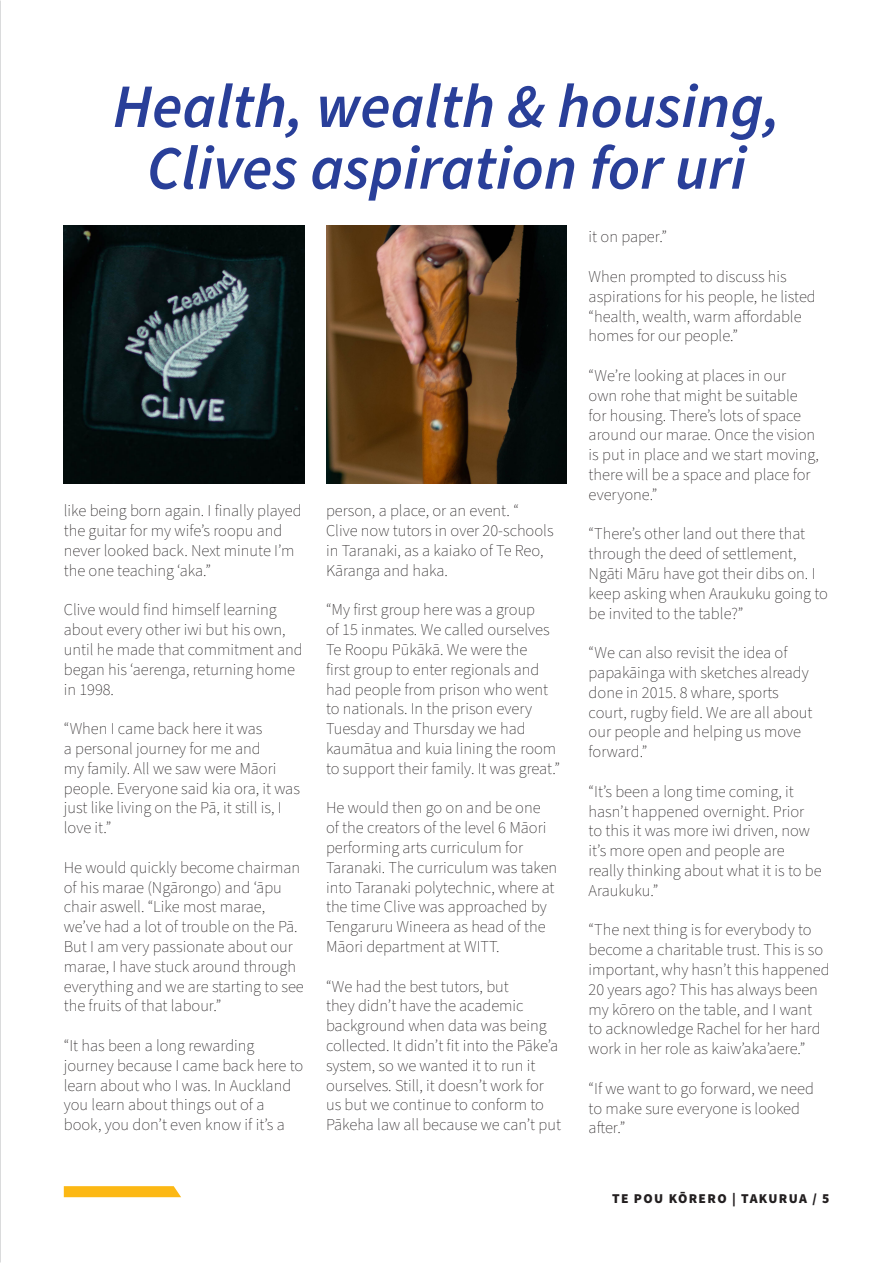
<style>
.page{position:relative;width:893px;height:1263px;background:#fff}
.page>*{position:absolute;margin:0;border:0;box-sizing:border-box;transform-origin:0 0}
.t1{font:italic 600 61.65px/61.7px "Source Sans Pro";color:#293f99;text-align:center}
.t2{font:200 16.5px/19.8px "Source Sans Pro";color:#231f20}
.t3{font:900 13.5px "Source Sans Pro";letter-spacing:.1em;color:#231f20}
</style>
<div class="page">
<img style="left:0;top:0;width:1px;height:1263px">
<svg style="left:64px;top:1186px;width:117px;height:11px"></svg>
<img style="left:64px;top:225px;width:241px;height:258px">
<img style="left:326px;top:225px;width:241px;height:258px">
<h1 class="t1" style="left:113px;top:78px;width:669px">Health, wealth &amp; housing,<br>Clives aspiration for uri</h1>
<p class="t2" style="left:64px;top:502px;width:239px">like being born again. I finally played the guitar for my wife’s roopu and never looked back. Next minute I’m the one teaching ‘aka.”</p>
<p class="t2" style="left:64px;top:601px;width:240px">Clive would find himself learning about every other iwi but his own, until he made that commitment and began his ‘aerenga, returning home in 1998.</p>
<p class="t2" style="left:64px;top:719px;width:238px">“When I came back here it was<br>a personal journey for me and<br>my family. All we saw were Māori people. Everyone said kia ora, it was just like living on the Pā, it still is, I love it.”</p>
<p class="t2" style="left:64px;top:858px;width:241px">He would quickly become chairman of his marae (Ngārongo) and ‘āpu chair aswell. “Like most marae, we’ve had a lot of trouble on the Pā.<br>But I am very passionate about our marae, I have stuck around through everything and we are starting to see the fruits of that labour.”</p>
<p class="t2" style="left:64px;top:1036px;width:241px">“It has been a long rewarding journey because I came back here to learn about who I was. In Auckland you learn about things out of a book, you don’t even know if it’s a</p>
<p class="t2" style="left:326px;top:502px;width:229px">person, a place, or an event. “<br>Clive now tutors in over 20-schools in Taranaki, as a kaiako of Te Reo,<br>Kāranga and haka.</p>
<p class="t2" style="left:326px;top:601px;width:236px">“My first group here was a group<br>of 15 inmates. We called ourselves<br>Te Roopu Pūkākā. We were the<br>first group to enter regionals and had people from prison who went to nationals. In the prison every<br>Tuesday and Thursday we had kaumātua and kuia lining the room to support their family. It was great.”</p>
<p class="t2" style="left:326px;top:799px;width:233px">He would then go on and be one of the creators of the level 6 Māori performing arts curriculum for<br>Taranaki. The curriculum was taken into Taranaki polytechnic, where at the time Clive was approached by<br>Tengaruru Wineera as head of the<br>Māori department at WITT.</p>
<p class="t2" style="left:326px;top:977px;width:236px">“We had the best tutors, but<br>they didn’t have the academic background when data was being collected. It didn’t fit into the Pāke’a system, so we wanted it to run it ourselves. Still, it doesn’t work for us but we continue to conform to<br>Pākeha law all because we can’t put</p>
<p class="t2" style="left:588px;top:228px;width:80px">it on paper.”</p>
<p class="t2" style="left:588px;top:267px;width:229px">When prompted to discuss his aspirations for his people, he listed “health, wealth, warm affordable homes for our people.”</p>
<p class="t2" style="left:588px;top:366px;width:232px">“We’re looking at places in our own rohe that might be suitable for housing. There’s lots of space around our marae. Once the vision is put in place and we start moving, there will be a space and place for everyone.”</p>
<p class="t2" style="left:588px;top:525px;width:241px">“There’s other land out there that through the deed of settlement,<br>Ngāti Māru have got their dibs on. I keep asking when Araukuku going to be invited to the table?”</p>
<p class="t2" style="left:588px;top:643px;width:225px">“We can also revisit the idea of papakāinga with sketches already done in 2015. 8 whare, sports court, rugby field. We are all about our people and helping us move forward.”</p>
<p class="t2" style="left:588px;top:782px;width:234px">“It’s been a long time coming, it hasn’t happened overnight. Prior to this it was more iwi driven, now it’s more open and people are really thinking about what it is to be<br>Araukuku.”</p>
<p class="t2" style="left:588px;top:921px;width:242px">“The next thing is for everybody to become a charitable trust. This is so important, why hasn’t this happened 20 years ago? This has always been my kōrero on the table, and I want to acknowledge Rachel for her hard work in her role as kaiw’aka’aere.”</p>
<p class="t2" style="left:588px;top:1079px;width:227px">“If we want to go forward, we need to make sure everyone is looked after.”</p>
<p class="t3" style="left:612px;top:1189px;width:219px">TE POU KŌRERO | TAKURUA / 5</p>
</div>
